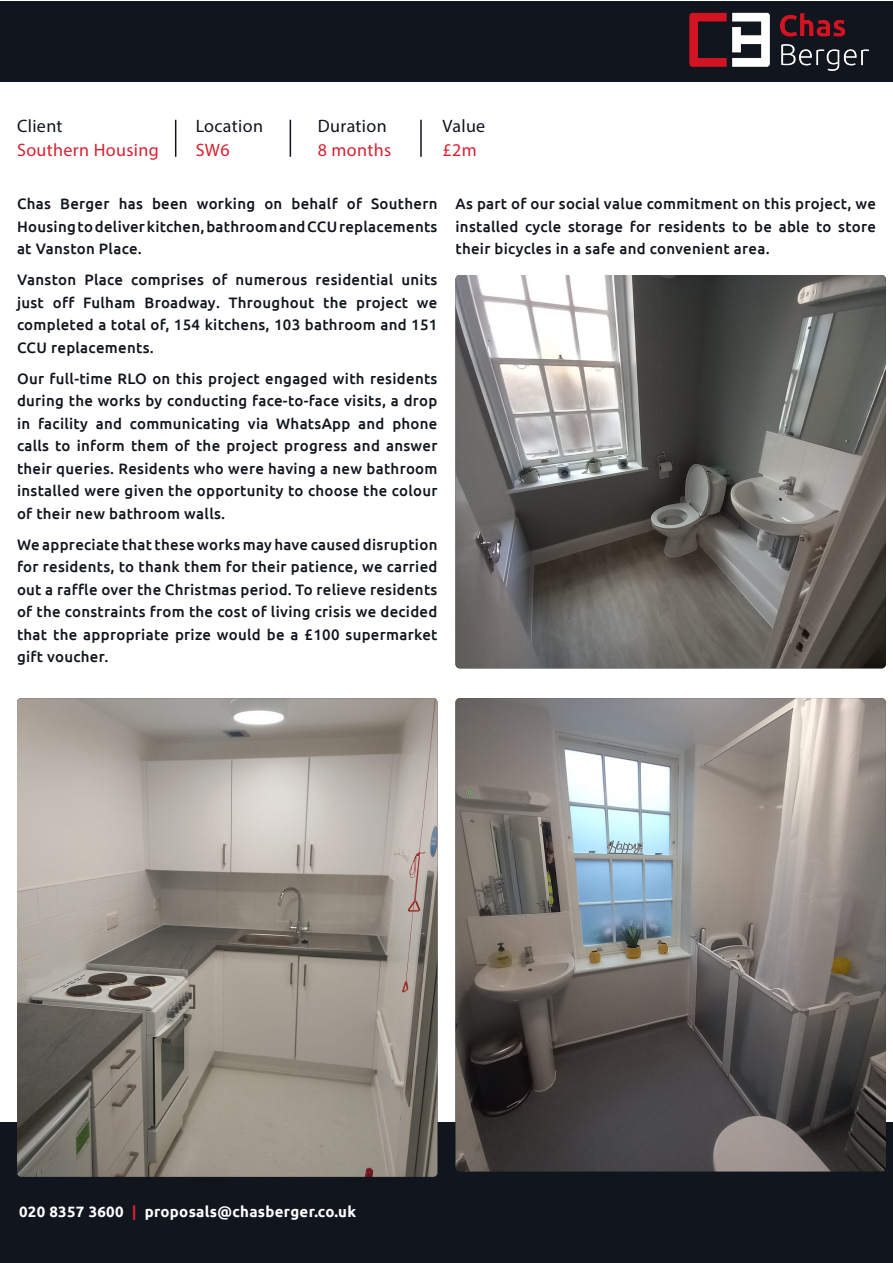
<style>
.page{position:relative;width:893px;height:1263px;background:#fff}
.page>*{position:absolute;margin:0;border:0;box-sizing:border-box;transform-origin:0 0}
.t1{font:18px "Myriad Pro";letter-spacing:.02em;color:#d62230}
.t2{font:18px "Myriad Pro";letter-spacing:.02em;color:#10151e}
.t3{font:500 15.15px/22.5px "Ubuntu";letter-spacing:.02em;color:#10151e;text-align:justify}
.t4{font:700 15px "Ubuntu";letter-spacing:.02em;color:#fff}
.s1{color:#d62230}
</style>
<div class="page">
<div style="left:0;top:1px;width:893px;height:81px;background:#10151e"></div>
<div style="left:0;top:1123px;width:893px;height:140px;background:#10151e"></div>
<img style="left:455px;top:698px;width:431px;height:473px">
<hr style="left:290px;top:120px;width:1px;height:37px;background:#10151e">
<hr style="left:175px;top:120px;width:1px;height:37px;background:#10151e">
<hr style="left:420px;top:120px;width:2px;height:37px;background:#10151e">
<img style="left:689px;top:12px;width:181px;height:59px">
<img style="left:17px;top:698px;width:420px;height:479px">
<img style="left:455px;top:275px;width:431px;height:393px">
<p class="t2" style="left:17px;top:115px;width:47px">Client</p>
<p class="t1" style="left:17px;top:139px;width:143px">Southern Housing</p>
<p class="t3" style="left:17px;top:192px;width:422px">Chas Berger has been working on behalf of Southern Housing to deliver kitchen, bathroom and CCU replacements at Vanston Place.</p>
<p class="t3" style="left:17px;top:268px;width:422px">Vanston Place comprises of numerous residential units just off Fulham Broadway. Throughout the project we completed a total of, 154 kitchens, 103 bathroom and 151<br>CCU replacements.</p>
<p class="t3" style="left:17px;top:367px;width:422px">Our full-time RLO on this project engaged with residents during the works by conducting face-to-face visits, a drop in facility and communicating via WhatsApp and phone calls to inform them of the project progress and answer their queries. Residents who were having a new bathroom installed were given the opportunity to choose the colour of their new bathroom walls.</p>
<p class="t3" style="left:17px;top:533px;width:422px">We appreciate that these works may have caused disruption for residents, to thank them for their patience, we carried out a raffle over the Christmas period. To relieve residents of the constraints from the cost of living crisis we decided that the appropriate prize would be a £100 supermarket gift voucher.</p>
<p class="t2" style="left:443px;top:115px;width:44px">Value</p>
<p class="t1" style="left:443px;top:139px;width:36px">£2m</p>
<p class="t2" style="left:318px;top:115px;width:70px">Duration</p>
<p class="t1" style="left:318px;top:139px;width:75px">8 months</p>
<p class="t2" style="left:196px;top:115px;width:69px">Location</p>
<p class="t1" style="left:196px;top:139px;width:36px">SW6</p>
<p class="t3" style="left:455px;top:192px;width:422px">As part of our social value commitment on this project, we installed cycle storage for residents to be able to store their bicycles in a safe and convenient area.</p>
<p class="t4" style="left:19px;top:1203px;width:338px">020 8357 3600 <span class="s1">|</span> proposals@chasberger.co.uk</p>
</div>
